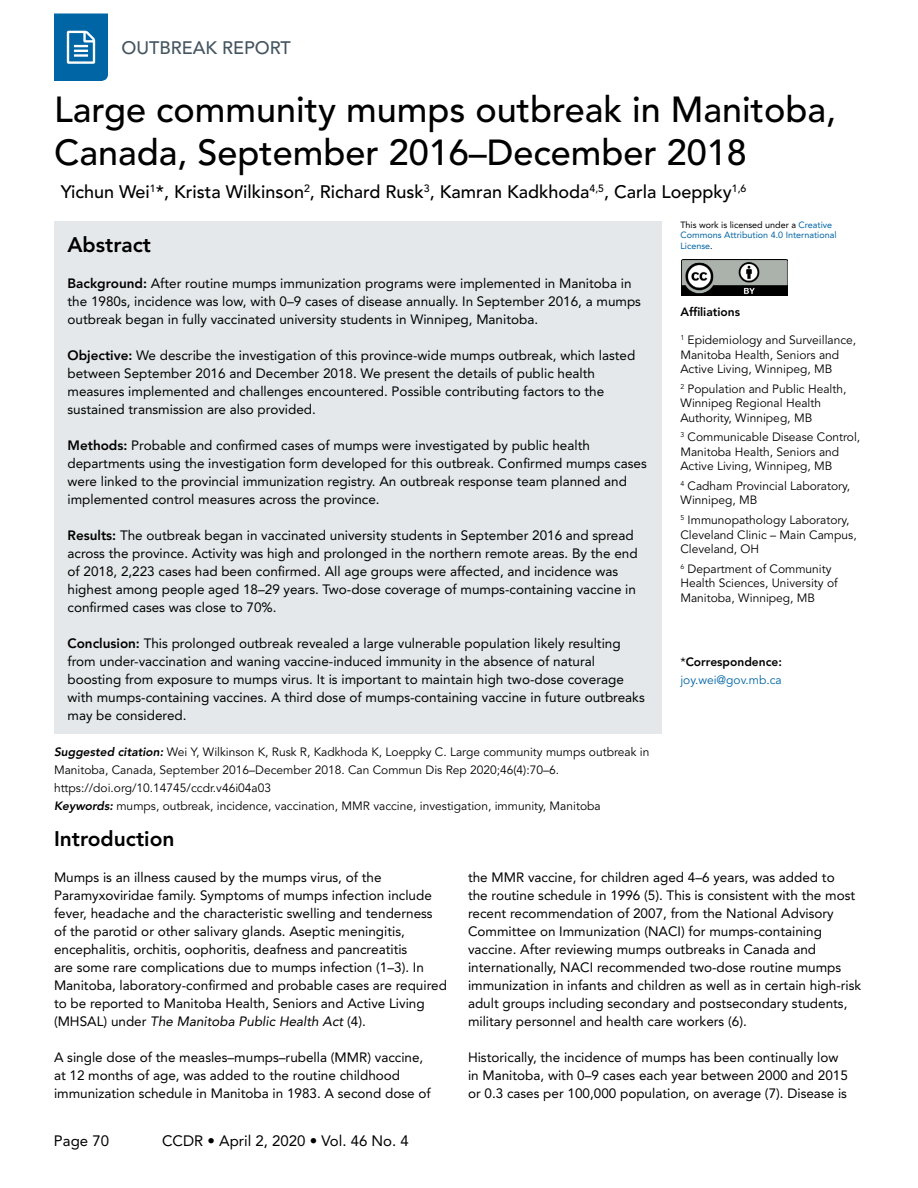
<style>
.page{position:relative;width:918px;height:1188px;background:#fff}
.page>*{position:absolute;margin:0;border:0;box-sizing:border-box;transform-origin:0 0}
.t1{font:500 36px/43.2px "Avenir LT Std";color:#000}
.t2{font:800 21px "Avenir LT Std";color:#000}
.t3{font:500 18px "Avenir LT Std";color:#000}
.t4{font:500 18px "Avenir LT Std";color:#455560}
.t5{font:15px "Avenir LT Std";color:#000}
.t6{font:13.5px/18px "Avenir LT Std";color:#000}
.t7{font:12px/14.4px "Avenir LT Std";color:#000}
.t8{font:12px/18px "Avenir LT Std";color:#0065a4}
.t9{font:800 12px "Avenir LT Std";color:#000}
.t10{font:9px/10.5px "Avenir LT Std";color:#0065a4}
.s1{font-weight:800}
.s2{color:#000}
.s3{font-weight:800;color:#000}
.s4{font-weight:800;font-style:italic}
.s5{font-style:italic}
</style>
<div class="page">
<svg style="left:54px;top:14px;width:54px;height:67px;background:#1c76ae"></svg>
<div style="left:54px;top:221px;width:608px;height:513px;background:#e4e8ea"></div>
<img style="left:682px;top:259px;width:105px;height:37px">
<h3 class="t4" style="left:122px;top:37px;width:171px">OUTBREAK REPORT</h3>
<h1 class="t1" style="left:54px;top:89px;width:784px">Large community mumps outbreak in Manitoba,<br>Canada, September 2016–December 2018</h1>
<h3 class="t3" style="left:61px;top:181px;width:687px">Yichun Wei<sup>1</sup>*, Krista Wilkinson<sup>2</sup>, Richard Rusk<sup>3</sup>, Kamran Kadkhoda<sup>4,5</sup>, Carla Loeppky<sup>1,6</sup></h3>
<h2 class="t2" style="left:68px;top:232px;width:85px">Abstract</h2>
<p class="t6" style="left:68px;top:274px;width:575px"><span class="s1">Background:</span> After routine mumps immunization programs were implemented in Manitoba in the 1980s, incidence was low, with 0–9 cases of disease annually. In September 2016, a mumps outbreak began in fully vaccinated university students in Winnipeg, Manitoba.</p>
<p class="t6" style="left:68px;top:346px;width:569px"><span class="s1">Objective:</span> We describe the investigation of this province-wide mumps outbreak, which lasted between September 2016 and December 2018. We present the details of public health measures implemented and challenges encountered. Possible contributing factors to the sustained transmission are also provided.</p>
<p class="t6" style="left:68px;top:436px;width:581px"><span class="s1">Methods:</span> Probable and confirmed cases of mumps were investigated by public health departments using the investigation form developed for this outbreak. Confirmed mumps cases were linked to the provincial immunization registry. An outbreak response team planned and implemented control measures across the province.</p>
<p class="t6" style="left:68px;top:526px;width:572px"><span class="s1">Results:</span> The outbreak began in vaccinated university students in September 2016 and spread across the province. Activity was high and prolonged in the northern remote areas. By the end of 2018, 2,223 cases had been confirmed. All age groups were affected, and incidence was highest among people aged 18–29 years. Two-dose coverage of mumps-containing vaccine in confirmed cases was close to 70%.</p>
<p class="t6" style="left:68px;top:634px;width:579px"><span class="s1">Conclusion:</span> This prolonged outbreak revealed a large vulnerable population likely resulting from under-vaccination and waning vaccine-induced immunity in the absence of natural boosting from exposure to mumps virus. It is important to maintain high two-dose coverage with mumps-containing vaccines. A third dose of mumps-containing vaccine in future outbreaks may be considered.</p>
<p class="t10" style="left:680px;top:219px;width:158px"><span class="s2">This work is licensed under a</span> Creative<br>Commons Attribution 4.0 International<br>License<span class="s2">.</span></p>
<p class="t9" style="left:680px;top:305px;width:61px">Affiliations</p>
<p class="t7" style="left:680px;top:333px;width:177px"><sup>1</sup> Epidemiology and Surveillance,<br>Manitoba Health, Seniors and<br>Active Living, Winnipeg, MB</p>
<p class="t7" style="left:680px;top:382px;width:168px"><sup>2</sup> Population and Public Health,<br>Winnipeg Regional Health<br>Authority, Winnipeg, MB</p>
<p class="t7" style="left:680px;top:430px;width:181px"><sup>3</sup> Communicable Disease Control,<br>Manitoba Health, Seniors and<br>Active Living, Winnipeg, MB</p>
<p class="t7" style="left:680px;top:479px;width:171px"><sup>4</sup> Cadham Provincial Laboratory,<br>Winnipeg, MB</p>
<p class="t7" style="left:680px;top:513px;width:178px"><sup>5</sup> Immunopathology Laboratory,<br>Cleveland Clinic – Main Campus,<br>Cleveland, OH</p>
<p class="t7" style="left:680px;top:562px;width:159px"><sup>6</sup> Department of Community<br>Health Sciences, University of<br>Manitoba, Winnipeg, MB</p>
<p class="t8" style="left:680px;top:653px;width:103px"><span class="s2">*</span><span class="s3">Correspondence: </span>joy.wei@gov.mb.ca</p>
<p class="t7" style="left:54px;top:743px;width:597px;line-height:18px"><span class="s4">Suggested citation:</span> Wei Y, Wilkinson K, Rusk R, Kadkhoda K, Loeppky C. Large community mumps outbreak in Manitoba, Canada, September 2016–December 2018. Can Commun Dis Rep 2020;46(4):70–6. https://doi.org/10.14745/ccdr.v46i04a03<br><span class="s4">Keywords:</span> mumps, outbreak, incidence, vaccination, MMR vaccine, investigation, immunity, Manitoba</p>
<h2 class="t2" style="left:54px;top:826px;width:122px">Introduction</h2>
<p class="t6" style="left:54px;top:868px;width:394px">Mumps is an illness caused by the mumps virus, of the Paramyxoviridae family. Symptoms of mumps infection include fever, headache and the characteristic swelling and tenderness of the parotid or other salivary glands. Aseptic meningitis, encephalitis, orchitis, oophoritis, deafness and pancreatitis<br>are some rare complications due to mumps infection (1–3). In Manitoba, laboratory-confirmed and probable cases are required to be reported to Manitoba Health, Seniors and Active Living (MHSAL) under <span class="s5">The Manitoba Public Health Act</span> (4).</p>
<p class="t6" style="left:54px;top:1048px;width:378px">A single dose of the measles–mumps–rubella (MMR) vaccine, at 12 months of age, was added to the routine childhood immunization schedule in Manitoba in 1983. A second dose of</p>
<p class="t5" style="left:54px;top:1133px;width:57px">Page 70</p>
<p class="t5" style="left:162px;top:1133px;width:248px">CCDR • April 2, 2020 • Vol. 46 No. 4</p>
<p class="t6" style="left:468px;top:868px;width:395px">the MMR vaccine, for children aged 4–6 years, was added to<br>the routine schedule in 1996 (5). This is consistent with the most recent recommendation of 2007, from the National Advisory Committee on Immunization (NACI) for mumps-containing vaccine. After reviewing mumps outbreaks in Canada and internationally, NACI recommended two-dose routine mumps immunization in infants and children as well as in certain high-risk adult groups including secondary and postsecondary students, military personnel and health care workers (6).</p>
<p class="t6" style="left:468px;top:1048px;width:381px">Historically, the incidence of mumps has been continually low in Manitoba, with 0–9 cases each year between 2000 and 2015 or 0.3 cases per 100,000 population, on average (7). Disease is</p>
</div>
